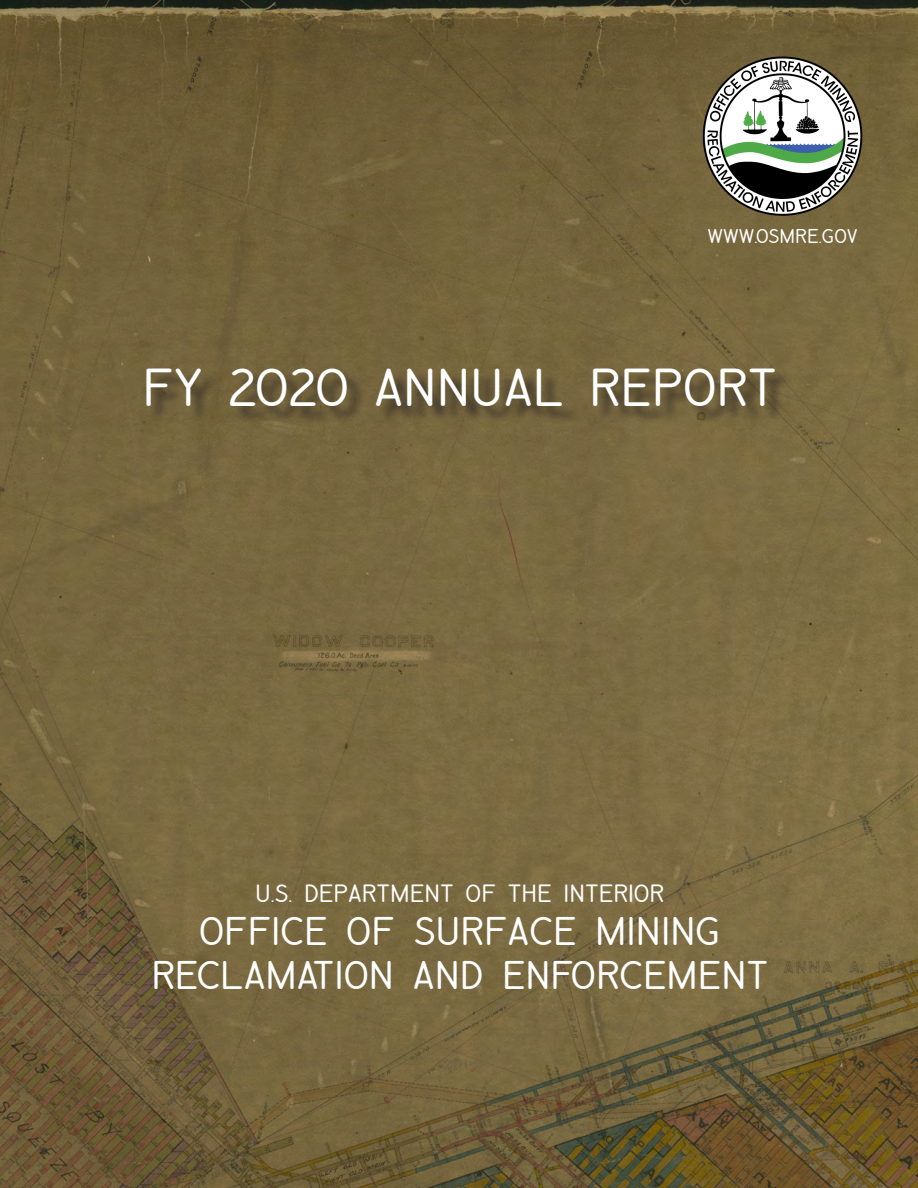
<style>
.page{position:relative;width:918px;height:1188px;background:#fff}
.page>*{position:absolute;margin:0;border:0;box-sizing:border-box;transform-origin:0 0}
.Cover_Page{font:300 37.5px "Engineering Plot";color:#fff;scale:1.12 1}
.Cover_Page-2{font:300 28.05px/43.2px "Engineering Plot";color:#fff;text-align:center;scale:1.12 1}
.Cover_Page-3{font:300 17.55px "Engineering Plot";color:#fff;scale:1.12 1}
.t1{font:300 14.1px "Engineering Plot";color:#fff;scale:1.12 1}
</style>
<div class="page">
<img style="left:0;top:0;width:918px;height:1188px">
<img style="left:702px;top:54px;width:162px;height:162px">
<div style="left:149px;top:370px;width:644px;height:54px;background:#231f20;opacity:.75"></div>
<p class="t1" style="left:708px;top:230px;width:136px">WWW.OSMRE.GOV</p>
<p class="Cover_Page" style="left:142px;top:371px;width:262px">FY 2020 ANNUAL</p>
<p class="Cover_Page" style="left:589px;top:371px;width:112px">REPORT</p>
<p class="Cover_Page-3" style="left:255px;top:885px;width:98px">U.S. DEPARTMENT</p>
<p class="Cover_Page-3" style="left:466px;top:885px;width:14px">OF</p>
<p class="Cover_Page-3" style="left:508px;top:885px;width:68px">THE INTERIOR</p>
<p class="Cover_Page-2" style="left:151px;top:914px;width:552px">OFFICE OF SURFACE MINING<br>RECLAMATION AND ENFORCEMENT</p>
</div>
